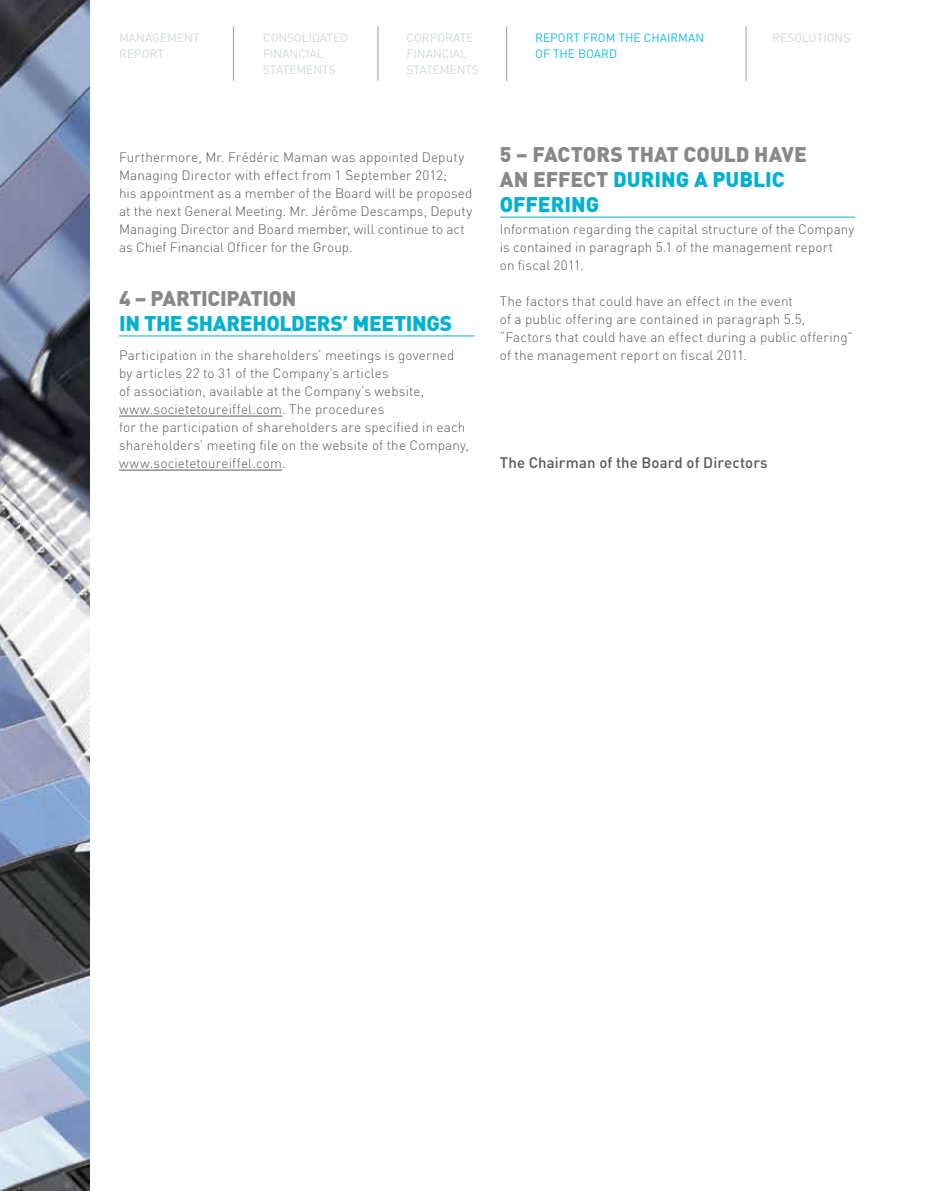
<style>
.page{position:relative;width:936px;height:1191px;background:#fff}
.page>*{position:absolute;margin:0;border:0;box-sizing:border-box;transform-origin:0 0}
.t1{font:900 21px/25.2px "DIN";letter-spacing:-.005em;color:#87888a}
.t2{font:900 21px "DIN";letter-spacing:-.015em;color:#00b1d0}
.t3{font:500 15px "DIN";letter-spacing:.005em;color:#58585a}
.t4{font:300 13.5px/18px "DIN";letter-spacing:.01em;color:#58585a}
.t5{font:12px/16.2px "DIN";color:#d1d9d7}
.t6{font:12px "DIN";color:#1bbbea}
.s1{color:#00b1d0}
</style>
<div class="page">
<img style="left:0;top:0;width:89px;height:1191px">
<hr style="left:377px;top:27px;width:1px;height:54px;background:#9c9e9f">
<hr style="left:233px;top:27px;width:1px;height:54px;background:#9c9e9f">
<hr style="left:506px;top:27px;width:1px;height:54px;background:#9c9e9f">
<hr style="left:745px;top:27px;width:1px;height:54px;background:#9c9e9f">
<hr style="left:119px;top:335px;width:355px;height:1px;background:#00b1d0">
<hr style="left:119px;top:416px;width:163px;height:1px;background:#58585a">
<hr style="left:119px;top:470px;width:163px;height:1px;background:#58585a">
<hr style="left:500px;top:217px;width:355px;height:1px;background:#00b1d0">
<p class="t5" style="left:119px;top:29px;width:82px">MANAGEMENT<br>REPORT</p>
<p class="t5" style="left:406px;top:29px;width:74px">CORPORATE<br>FINANCIAL<br>STATEMENTS</p>
<p class="t6" style="left:535px;top:30px;width:170px">REPORT FROM THE CHAIRMAN</p>
<p class="t5" style="left:772px;top:29px;width:80px">RESOLUTIONS</p>
<p class="t5" style="left:263px;top:29px;width:87px">CONSOLIDATED<br>FINANCIAL<br>STATEMENTS</p>
<p class="t6" style="left:535px;top:46px;width:83px">OF THE BOARD</p>
<p class="t4" style="left:119px;top:148px;width:354px">Furthermore, Mr. Frédéric Maman was appointed Deputy Managing Director with effect from 1 September 2012;<br>his appointment as a member of the Board will be proposed at the next General Meeting. Mr. Jérôme Descamps, Deputy Managing Director and Board member, will continue to act as Chief Financial Officer for the Group.</p>
<h1 class="t1" style="left:119px;top:285px;width:179px">4 – PARTICIPATION</h1>
<h1 class="t2" style="left:119px;top:310px;width:335px">IN THE SHAREHOLDERS’ MEETINGS</h1>
<p class="t4" style="left:119px;top:346px;width:351px">Participation in the shareholders’ meetings is governed by articles 22 to 31 of the Company’s articles<br>of association, available at the Company’s website, www.societetoureiffel.com. The procedures<br>for the participation of shareholders are specified in each shareholders’ meeting file on the website of the Company, www.societetoureiffel.com.</p>
<h1 class="t1" style="left:500px;top:141px;width:308px">5 – FACTORS THAT COULD HAVE<br>AN EFFECT <span class="s1">DURING A PUBLIC<br>OFFERING</span></h1>
<p class="t4" style="left:500px;top:220px;width:356px">Information regarding the capital structure of the Company is contained in paragraph 5.1 of the management report<br>on fiscal 2011.</p>
<p class="t4" style="left:500px;top:292px;width:355px">The factors that could have an effect in the event<br>of a public offering are contained in paragraph 5.5, “Factors that could have an effect during a public offering” of the management report on fiscal 2011.</p>
<p class="t3" style="left:500px;top:453px;width:269px">The Chairman of the Board of Directors</p>
</div>
